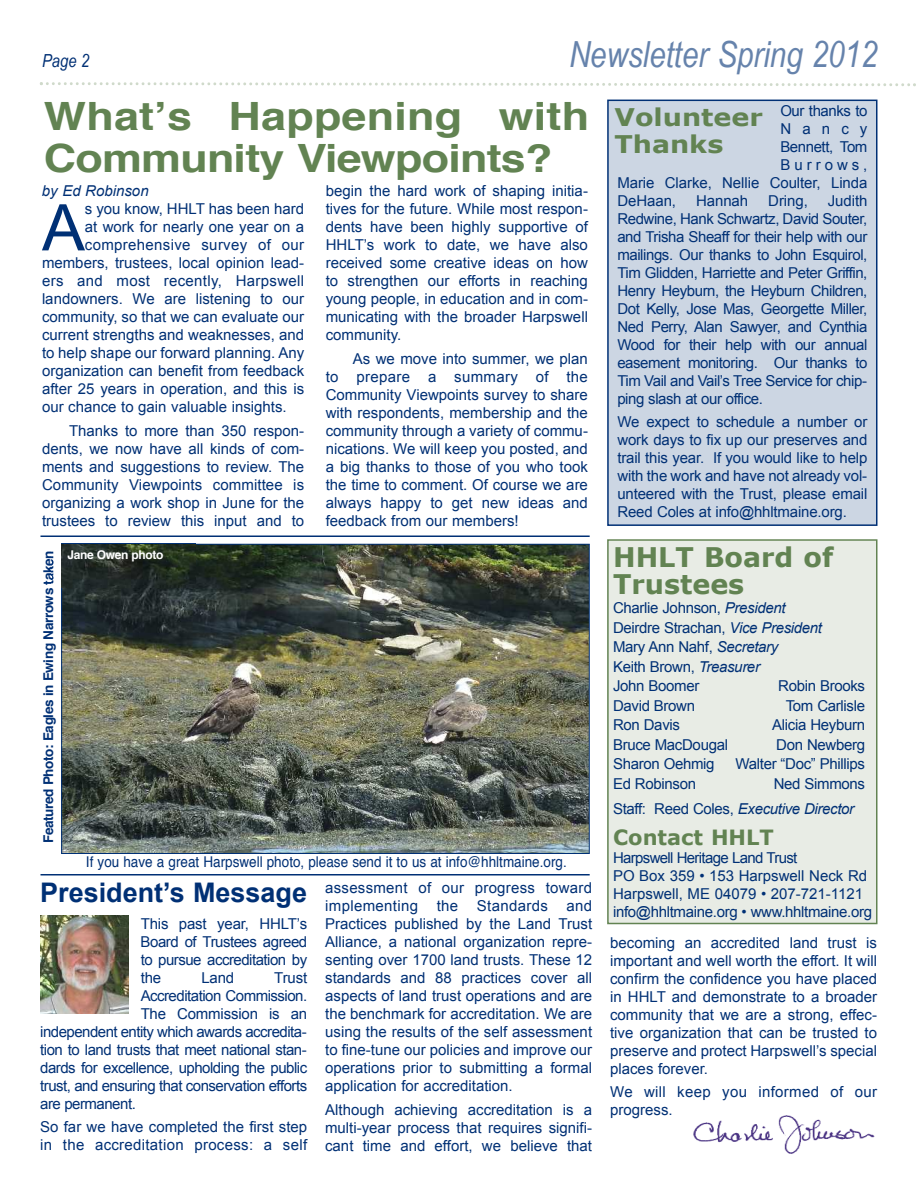
<style>
.page{position:relative;width:918px;height:1188px;background:#fff}
.page>*{position:absolute;margin:0;border:0;box-sizing:border-box;transform-origin:0 0}
.t1{font:64.35px "Arial";color:#003075}
.t2{font:700 39px/42px "Helvetica";letter-spacing:-.015em;color:#628352;scale:1.15 1}
.t3{font:italic 36px "Arial Narrow";color:#6683ac}
.t4{font:700 27px/27px "Verdana";color:#628352}
.t5{font:700 27px "Arial";color:#003075}
.t6{font:700 24.3px/27px "Verdana";color:#628352;scale:1.11 1}
.t7{font:700 21px "Verdana";color:#628352}
.t8{font:italic 18px "Arial Narrow";color:#003075}
.t9{font:15px/18px "Arial";color:#003075;text-align:justify}
.t10{font:15px/19.5px "Arial";letter-spacing:-.02em;color:#003075}
.t11{font:15px "Arial";letter-spacing:-.035em;color:#003075}
.t12{font:15px/18px "Arial";letter-spacing:.02em;color:#003075}
.t13{font:15px "Arial";letter-spacing:-.03em;color:#003075}
.t14{font:italic 15px "Arial";color:#003075}
.t15{font:15px "Arial";letter-spacing:.265em;color:#003075}
.t16{font:14.85px "Helvetica";color:#003075;scale:.91 1}
.t17{font:700 13.5px "Helvetica";letter-spacing:-.03em;color:#003075}
.t18{font:700 12px "Helvetica";letter-spacing:-.03em;color:#fff}
.s1{font-style:italic}
</style>
<div class="page">
<div style="left:609px;top:541px;width:267px;height:382px;background:#e8ece5"></div>
<div style="left:607px;top:539px;width:271px;height:385px;border:2px solid #628352"></div>
<svg style="left:40px;top:82px;width:876px;height:5px"></svg>
<hr style="left:40px;top:536px;width:550px;height:1px;background:#003075">
<hr style="left:40px;top:874px;width:550px;height:2px;background:#003075">
<img style="left:63px;top:546px;width:525px;height:306px">
<img style="left:61px;top:543px;width:134px;height:1px">
<img style="left:61px;top:544px;width:134px;height:44px">
<img style="left:51px;top:551px;width:3px;height:33px">
<div style="left:609px;top:101px;width:267px;height:423px;background:#ccd6e3"></div>
<div style="left:607px;top:100px;width:270px;height:426px;border:2px solid #003075"></div>
<img style="left:41px;top:916px;width:88px;height:98px">
<img style="left:693px;top:1115px;width:182px;height:39px">
<p class="t8" style="left:42px;top:50px;width:49px">Page 2</p>
<h3 class="t3" style="left:569px;top:33px;width:310px">Newsletter Spring 2012</h3>
<h2 class="t2" style="left:44px;top:98px;width:476px">What’s Happening with<br>Community Viewpoints?</h2>
<p class="t14" style="left:42px;top:183px;width:108px">by Ed Robinson</p>
<h1 class="t1" style="left:42px;top:192px;width:44px">A</h1>
<p class="t9" style="left:85px;top:200px;width:221px">s you know, HHLT has been hard</p>
<p class="t9" style="left:85px;top:218px;width:221px">at work for nearly one year on a</p>
<p class="t12" style="left:85px;top:236px;width:221px">comprehensive survey of our</p>
<p class="t9" style="left:42px;top:254px;width:264px">members, trustees, local opinion lead-</p>
<p class="t12" style="left:42px;top:272px;width:264px">ers and most recently, Harpswell</p>
<p class="t9" style="left:42px;top:290px;width:264px">landowners. We are listening to our</p>
<p class="t9" style="left:42px;top:308px;width:264px">community, so that we can evaluate our</p>
<p class="t9" style="left:42px;top:326px;width:264px">current strengths and weaknesses, and</p>
<p class="t9" style="left:42px;top:344px;width:264px">to help shape our forward planning. Any</p>
<p class="t9" style="left:42px;top:362px;width:264px">organization can benefit from feedback</p>
<p class="t9" style="left:42px;top:380px;width:264px">after 25 years in operation, and this is</p>
<p class="t9" style="left:42px;top:398px;width:246px">our chance to gain valuable insights.</p>
<p class="t9" style="left:42px;top:422px;width:264px;text-indent:27px">Thanks to more than 350 respon&shy;dents, we now have all kinds of com&shy;ments and suggestions to review. The Community Viewpoints committee is organizing a work shop in June for the trustees to review this input and to</p>
<p class="t17" style="left:43px;top:843px;width:294px;rotate:-90deg">Featured Photo: Eagles in Ewing Narrows taken</p>
<p class="t18" style="left:68px;top:550px;width:98px">Jane Owen photo</p>
<p class="t9" style="left:326px;top:182px;width:264px">begin the hard work of shaping initia&shy;tives for the future. While most respon&shy;dents have been highly supportive of HHLT’s work to date, we have also received some creative ideas on how to strengthen our efforts in reaching young people, in education and in com&shy;municating with the broader Harpswell community.</p>
<p class="t9" style="left:326px;top:350px;width:264px;text-indent:27px">As we move into summer, we plan to prepare a summary of the Community Viewpoints survey to share with respondents, membership and the community through a variety of commu&shy;nications. We will keep you posted, and a big thanks to those of you who took the time to comment. Of course we are always happy to get new ideas and feedback from our members!</p>
<p class="t16" style="left:86px;top:856px;width:530px">If you have a great Harpswell photo, please send it to us at info@hhltmaine.org.</p>
<h3 class="t5" style="left:40px;top:878px;width:268px">President’s Message</h3>
<p class="t9" style="left:141px;top:914px;width:168px">This past year, HHLT’s Board of Trustees agreed to pursue accreditation by the</p>
<p class="t9" style="left:201px;top:968px;width:34px">Land</p>
<p class="t9" style="left:274px;top:968px;width:34px">Trust</p>
<p class="t11" style="left:141px;top:987px;width:168px">Accreditation Commission.</p>
<p class="t9" style="left:141px;top:1004px;width:168px">The Commission is an</p>
<p class="t11" style="left:40px;top:1023px;width:268px">independent entity which awards accredita-</p>
<p class="t11" style="left:40px;top:1041px;width:268px">tion to land trusts that meet national stan-</p>
<p class="t11" style="left:40px;top:1059px;width:269px">dards for excellence, upholding the public</p>
<p class="t11" style="left:40px;top:1077px;width:269px">trust, and ensuring that conservation efforts</p>
<p class="t11" style="left:40px;top:1095px;width:97px">are permanent.</p>
<p class="t9" style="left:40px;top:1118px;width:268px">So far we have completed the first step in the accreditation process: a self</p>
<p class="t9" style="left:325px;top:879px;width:269px">assessment of our progress toward implementing the Standards and Practices published by the Land Trust Alliance, a national organization repre&shy;senting over 1700 land trusts. These 12 standards and 88 practices cover all aspects of land trust operations and are the benchmark for accreditation. We are using the results of the self assessment to fine-tune our policies and improve our operations prior to submitting a formal application for accreditation.</p>
<p class="t9" style="left:325px;top:1101px;width:268px">Although achieving accreditation is a multi-year process that requires signifi&shy;cant time and effort, we believe that</p>
<p class="t13" style="left:780px;top:102px;width:89px">Our thanks to</p>
<p class="t9" style="left:780px;top:120px;width:89px">Nancy</p>
<p class="t13" style="left:780px;top:138px;width:89px">Bennett, Tom</p>
<p class="t15" style="left:780px;top:156px;width:89px">Burrows,</p>
<p class="t9" style="left:617px;top:174px;width:252px">Marie Clarke, Nellie Coulter, Linda</p>
<p class="t9" style="left:617px;top:192px;width:60px">DeHaan,</p>
<p class="t9" style="left:696px;top:192px;width:54px">Hannah</p>
<p class="t9" style="left:768px;top:192px;width:41px">Dring,</p>
<h3 class="t6" style="left:614px;top:103px;width:135px">Volunteer<br>Thanks</h3>
<p class="t9" style="left:617px;top:192px;width:252px;text-indent:210px">Judith Redwine, Hank Schwartz, David Souter, and Trisha Sheaff for their help with our mailings. Our thanks to John Esquirol, Tim Glidden, Harriette and Peter Griffin, Henry Heyburn, the Heyburn Children, Dot Kelly, Jose Mas, Georgette Miller, Ned Perry, Alan Sawyer, and Cynthia Wood for their help with our annual easement monitoring. Our thanks to Tim Vail and Vail’s Tree Service for chip&shy;ping slash at our office.</p>
<p class="t9" style="left:617px;top:413px;width:252px">We expect to schedule a number or work days to fix up our preserves and trail this year. If you would like to help with the work and have not already vol&shy;unteered with the Trust, please email Reed Coles at info@hhltmaine.org.</p>
<h3 class="t4" style="left:613px;top:542px;width:222px">HHLT Board of<br>Trustees</h3>
<p class="t10" style="left:613px;top:598px;width:211px">Charlie Johnson, <span class="s1">President<br></span>Deirdre Strachan, <span class="s1">Vice President<br></span>Mary Ann Nahf, <span class="s1">Secretary<br></span>Keith Brown, <span class="s1">Treasurer<br></span>John Boomer</p>
<p class="t10" style="left:778px;top:676px;width:88px">Robin Brooks</p>
<p class="t10" style="left:613px;top:696px;width:84px">David Brown</p>
<p class="t10" style="left:786px;top:696px;width:81px">Tom Carlisle</p>
<p class="t10" style="left:613px;top:715px;width:68px">Ron Davis</p>
<p class="t10" style="left:772px;top:715px;width:94px">Alicia Heyburn</p>
<p class="t10" style="left:613px;top:735px;width:116px">Bruce MacDougal</p>
<p class="t10" style="left:776px;top:735px;width:90px">Don Newberg</p>
<p class="t10" style="left:613px;top:754px;width:103px">Sharon Oehmig</p>
<p class="t10" style="left:736px;top:754px;width:131px">Walter “Doc” Phillips</p>
<p class="t10" style="left:613px;top:774px;width:84px">Ed Robinson</p>
<p class="t10" style="left:613px;top:771px;width:253px;line-height:24.9px;text-indent:161px">Ned Simmons<br>Staff: Reed Coles, <span class="s1">Executive Director</span></p>
<h3 class="t7" style="left:613px;top:824px;width:162px">Contact HHLT</h3>
<p class="t10" style="left:613px;top:848px;width:261px;line-height:18px">Harpswell Heritage Land Trust<br>PO Box 359 • 153 Harpswell Neck Rd Harpswell, ME 04079 • 207-721-1121 info@hhltmaine.org • www.hhltmaine.org</p>
<p class="t9" style="left:610px;top:933px;width:269px">becoming an accredited land trust is important and well worth the effort. It will confirm the confidence you have placed in HHLT and demonstrate to a broader community that we are a strong, effec&shy;tive organization that can be trusted to preserve and protect Harpswell’s special places forever.</p>
<p class="t12" style="left:610px;top:1083px;width:268px">We will keep you informed of our progress.</p>
</div>
